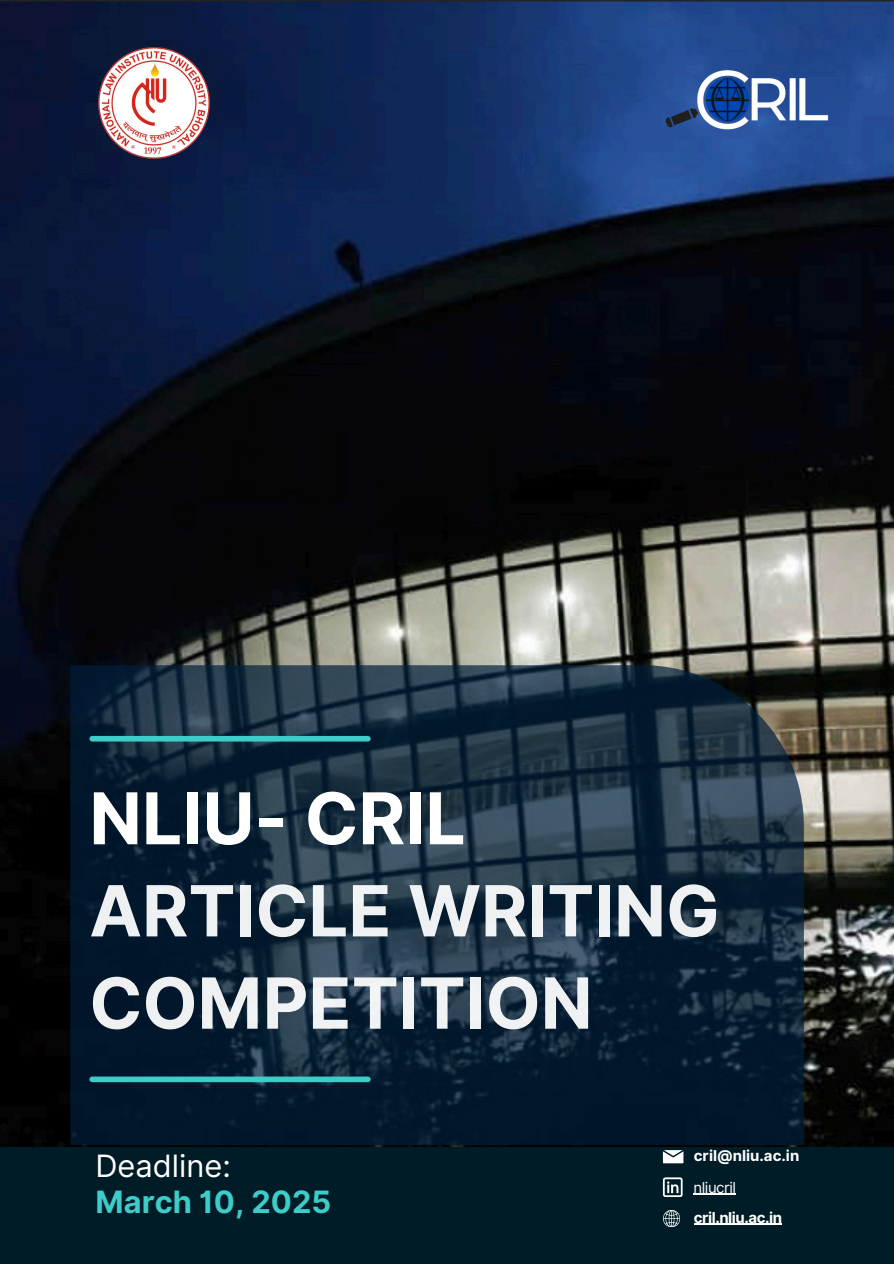
<style>
.page{position:relative;width:894px;height:1264px;background:#fff}
.page>*{position:absolute;margin:0;border:0;box-sizing:border-box;transform-origin:0 0}
.t1{font:700 71.4px "Inter";color:#fff}
.t2{font:700 70.5px/92.2px "Inter";color:#fff}
.t3{font:700 30.75px "Inter";color:#3dccc7}
.t4{font:30.75px "Inter";color:#fff}
.t5{font:700 15px "Inter";letter-spacing:-.015em;color:#fff}
.t6{font:15px "Inter";letter-spacing:-.03em;color:#fff}
</style>
<div class="page">
<img style="left:0;top:0;width:893px;height:1146px">
<svg style="left:70px;top:665px;width:733px;height:480px;background:#13283b"></svg>
<div style="left:92px;top:736px;width:276px;height:5px;background:#3dccc7"></div>
<img style="left:586px;top:13px;width:307px;height:179px">
<img style="left:95px;top:44px;width:117px;height:117px">
<div style="left:10px;top:1135px;width:9px;height:10px;background:#030303;border-radius:50%"></div>
<div style="left:33px;top:1138px;width:9px;height:9px;background:#070707;border-radius:50%"></div>
<div style="left:0;top:1123px;width:8px;height:8px;background:#080808;border-radius:50%"></div>
<div style="left:57px;top:1141px;width:8px;height:7px;background:#0b0b0b;border-radius:50%"></div>
<div style="left:23px;top:1126px;width:8px;height:8px;background:#080808;border-radius:50%"></div>
<div style="left:14px;top:1113px;width:6px;height:7px;background:#0a0a0a;border-radius:50%"></div>
<svg style="left:48px;top:1128px;width:6px;height:6px"></svg>
<svg style="left:82px;top:1143px;width:5px;height:3px"></svg>
<svg style="left:71px;top:1131px;width:6px;height:6px"></svg>
<svg style="left:38px;top:1116px;width:6px;height:6px"></svg>
<div style="left:0;top:1146px;width:893px;height:117px;background:#001c27"></div>
<svg style="left:662px;top:1150px;width:21px;height:13px"></svg>
<svg style="left:662px;top:1177px;width:19px;height:19px"></svg>
<hr style="left:693px;top:1193px;width:42px;height:1px;background:#fff">
<svg style="left:662px;top:1210px;width:17px;height:16px"></svg>
<hr style="left:693px;top:1223px;width:88px;height:1px;background:#fff">
<div style="left:92px;top:1076px;width:276px;height:6px;background:#3dccc7"></div>
<p class="t1" style="left:89px;top:775px;width:378px">NLIU- CRIL</p>
<h2 class="t2" style="left:89px;top:864px;width:631px">ARTICLE WRITING<br>COMPETITION</h2>
<h1 class="t4" style="left:95px;top:1147px;width:137px">Deadline:</h1>
<p class="t3" style="left:95px;top:1183px;width:237px">March 10, 2025</p>
<p class="t5" style="left:693px;top:1146px;width:107px">cril@nliu.ac.in</p>
<p class="t6" style="left:693px;top:1178px;width:44px">nliucril</p>
<p class="t5" style="left:693px;top:1208px;width:90px">cril.nliu.ac.in</p>
</div>
